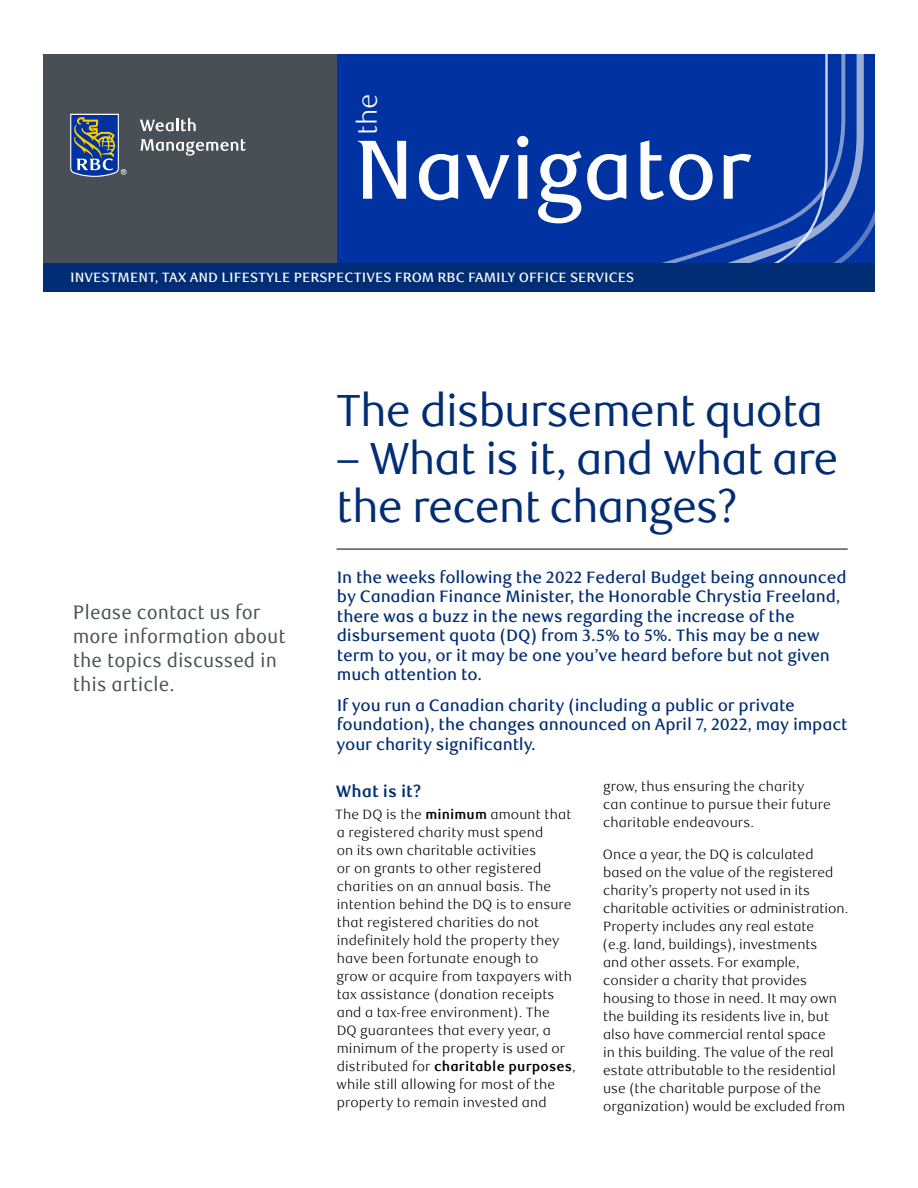
<style>
.page{position:relative;width:918px;height:1188px;background:#fff}
.page>*{position:absolute;margin:0;border:0;box-sizing:border-box;transform-origin:0 0}
.t1{font:500 84px "RBC Text";letter-spacing:-.01em;color:#fff}
._1-Main_Title{font:45px/48px "RBC Display";letter-spacing:-.01em;color:#002d74}
.t2{font:300 27px "RBC Text";color:#fff}
.t3{font:19.5px/24px "RBC Text Cond";color:#484f55}
._3-Intro_Text{font:500 16.5px/19.5px "RBC Text";letter-spacing:-.01em;color:#002d74}
._4-Text_Headline{font:700 16.5px "RBC Text";color:#002d74}
._5-Body_Copy{font:300 13.5px/18px "RBC Text";letter-spacing:.01em;color:#000}
.t4{font:500 13.5px "RBC Text";color:#fff}
.s1{font-weight:700}
</style>
<div class="page">
<div style="left:337px;top:54px;width:538px;height:211px;background:#0033a1"></div>
<div style="left:43px;top:54px;width:294px;height:211px;background:#484f55"></div>
<svg style="left:70px;top:114px;width:56px;height:63px;background:#4e6588"></svg>
<svg style="left:140px;top:118px;width:56px;height:13px"></svg>
<svg style="left:141px;top:139px;width:105px;height:17px"></svg>
<svg style="left:444px;top:54px;width:420px;height:210px"></svg>
<div style="left:43px;top:264px;width:832px;height:28px;background:#002d74"></div>
<hr style="left:337px;top:549px;width:511px;height:1px;background:#000">
<h3 class="t2" style="left:352px;top:135px;width:43px;rotate:-90deg">the</h3>
<h1 class="t1" style="left:354px;top:120px;width:399px">Navigator</h1>
<p class="t4" style="left:70px;top:270px;width:566px">INVESTMENT, TAX AND LIFESTYLE PERSPECTIVES FROM RBC FAMILY OFFICE SERVICES</p>
<h3 class="t3" style="left:73px;top:601px;width:215px">Please contact us for more information about the topics discussed in this article.</h3>
<h1 class="_1-Main_Title" style="left:337px;top:388px;width:488px">The disbursement quota</h1>
<h1 class="_1-Main_Title" style="left:337px;top:436px;width:503px">– What is it, and what are the recent changes?</h1>
<p class="_3-Intro_Text" style="left:337px;top:568px;width:511px">In the weeks following the 2022 Federal Budget being announced by Canadian Finance Minister, the Honorable Chrystia Freeland, there was a buzz in the news regarding the increase of the disbursement quota (DQ) from 3.5% to 5%. This may be a new term to you, or it may be one you’ve heard before but not given much attention to.</p>
<p class="_3-Intro_Text" style="left:337px;top:696px;width:513px">If you run a Canadian charity (including a public or private foundation), the changes announced on April 7, 2022, may impact your charity significantly.</p>
<h2 class="_4-Text_Headline" style="left:336px;top:781px;width:87px">What is it?</h2>
<p class="_5-Body_Copy" style="left:335px;top:806px;width:242px">The DQ is the <span class="s1">minimum</span> amount that a registered charity must spend<br>on its own charitable activities<br>or on grants to other registered charities on an annual basis. The intention behind the DQ is to ensure that registered charities do not indefinitely hold the property they have been fortunate enough to<br>grow or acquire from taxpayers with tax assistance (donation receipts and a tax-free environment). The<br>DQ guarantees that every year, a minimum of the property is used or distributed for <span class="s1">charitable purposes</span>, while still allowing for most of the property to remain invested and</p>
<p class="_5-Body_Copy" style="left:603px;top:777px;width:229px">grow, thus ensuring the charity can continue to pursue their future charitable endeavours.</p>
<p class="_5-Body_Copy" style="left:603px;top:845px;width:247px">Once a year, the DQ is calculated based on the value of the registered charity’s property not used in its charitable activities or administration.<br>Property includes any real estate<br>(e.g. land, buildings), investments<br>and other assets. For example, consider a charity that provides housing to those in need. It may own the building its residents live in, but also have commercial rental space<br>in this building. The value of the real estate attributable to the residential use (the charitable purpose of the organization) would be excluded from</p>
</div>
